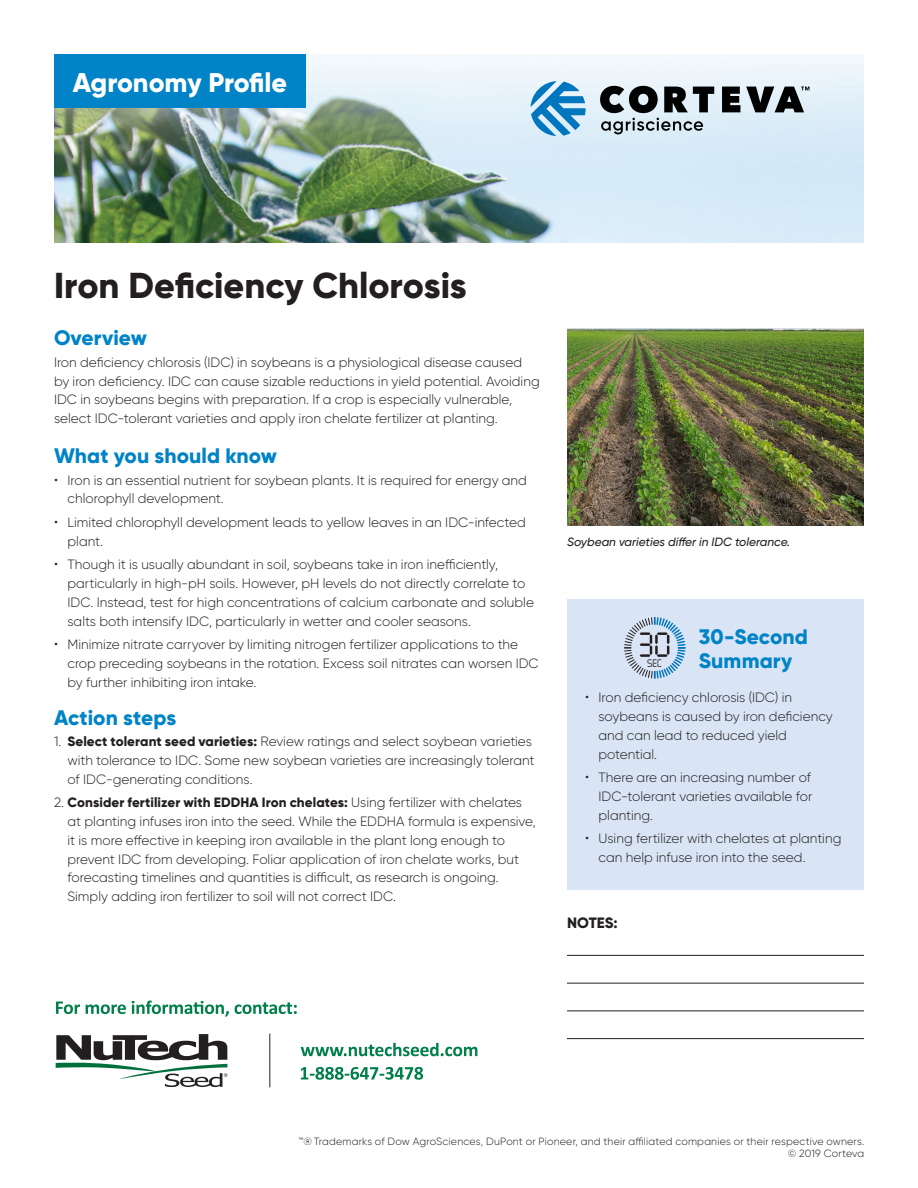
<style>
.page{position:relative;width:918px;height:1188px;background:#fff}
.page>*{position:absolute;margin:0;border:0;box-sizing:border-box;transform-origin:0 0}
.t1{font:800 36px "Gilroy";color:#231f20}
.t2{font:800 27px "Gilroy";letter-spacing:-.01em;color:#fff}
.t3{font:800 21px/24px "Gilroy";letter-spacing:.005em;color:#0183c7}
.t4{font:800 15px "Gilroy";color:#231f20}
.t5{font:300 13.5px/18.8px "Gilroy";color:#231f20}
.t6{font:italic 500 12px "Gilroy";color:#231f20}
.t7{font:300 10.5px/12px "Gilroy";letter-spacing:.02em;color:#231f20;text-align:right}
.t8{font:9.6px "Digital ICG";color:#231f20}
.s1{font-size:14.25px}
.s2{font-weight:800}
</style>
<div class="page">
<hr style="left:567px;top:955px;width:297px;height:1px;background:#231f20">
<hr style="left:567px;top:983px;width:297px;height:1px;background:#231f20">
<hr style="left:567px;top:1010px;width:297px;height:1px;background:#231f20">
<hr style="left:567px;top:1038px;width:297px;height:1px;background:#231f20">
<div style="left:567px;top:599px;width:297px;height:290px;background:#d9e5f4"></div>
<svg style="left:624px;top:617px;width:62px;height:62px"></svg>
<img style="left:567px;top:328px;width:297px;height:198px">
<svg style="left:301px;top:1043px;width:176px;height:13px"></svg>
<svg style="left:301px;top:1067px;width:122px;height:13px"></svg>
<svg style="left:56px;top:1001px;width:241px;height:16px"></svg>
<hr style="left:269px;top:1034px;width:1px;height:53px;background:#231f20">
<svg style="left:56px;top:1034px;width:171px;height:53px"></svg>
<img style="left:54px;top:54px;width:810px;height:189px">
<div style="left:54px;top:54px;width:252px;height:54px;background:#0183c7"></div>
<svg style="left:531px;top:81px;width:55px;height:55px;background:#70b2db"></svg>
<svg style="left:722px;top:87px;width:18px;height:25px"></svg>
<svg style="left:746px;top:87px;width:63px;height:25px;background:#676d71"></svg>
<svg style="left:600px;top:86px;width:114px;height:48px;background:#879096"></svg>
<h2 class="t2" style="left:73px;top:65px;width:216px">Agronomy Profile</h2>
<h1 class="t1" style="left:54px;top:263px;width:414px">Iron Deficiency Chlorosis</h1>
<h3 class="t3" style="left:54px;top:326px;width:94px">Overview</h3>
<p class="t5" style="left:54px;top:353px;width:487px">Iron deficiency chlorosis (IDC) in soybeans is a physiological disease caused by iron deficiency. IDC can cause sizable reductions in yield potential. Avoiding IDC in soybeans begins with preparation. If a crop is especially vulnerable, select IDC-tolerant varieties and apply iron chelate fertilizer at planting.</p>
<h3 class="t3" style="left:54px;top:443px;width:225px">What you should know</h3>
<p class="t5" style="left:68px;top:470px;width:461px;text-indent:-14px"><span class="s1">•</span> Iron is an essential nutrient for soybean plants. It is required for energy and chlorophyll development.</p>
<p class="t5" style="left:68px;top:513px;width:460px;text-indent:-14px"><span class="s1">•</span> Limited chlorophyll development leads to yellow leaves in an IDC-infected plant.</p>
<p class="t5" style="left:68px;top:555px;width:468px;text-indent:-14px"><span class="s1">•</span> Though it is usually abundant in soil, soybeans take in iron inefficiently, particularly in high-pH soils. However, pH levels do not directly correlate to IDC. Instead, test for high concentrations of calcium carbonate and soluble salts both intensify IDC, particularly in wetter and cooler seasons.</p>
<p class="t5" style="left:68px;top:635px;width:473px;text-indent:-14px"><span class="s1">•</span> Minimize nitrate carryover by limiting nitrogen fertilizer applications to the crop preceding soybeans in the rotation. Excess soil nitrates can worsen IDC by further inhibiting iron intake.</p>
<h3 class="t3" style="left:54px;top:705px;width:124px">Action steps</h3>
<p class="t5" style="left:68px;top:732px;width:469px;text-indent:-14px">1. <span class="s2">Select tolerant seed varieties:</span> Review ratings and select soybean varieties with tolerance to IDC. Some new soybean varieties are increasingly tolerant of IDC-generating conditions.</p>
<p class="t5" style="left:68px;top:793px;width:470px;text-indent:-14px">2. <span class="s2">Consider fertilizer with EDDHA Iron chelates:</span> Using fertilizer with chelates at planting infuses iron into the seed. While the EDDHA formula is expensive, it is more effective in keeping iron available in the plant long enough to prevent IDC from developing. Foliar application of iron chelate works, but forecasting timelines and quantities is difficult, as research is ongoing.<br>Simply adding iron fertilizer to soil will not correct IDC.</p>
<p class="t6" style="left:567px;top:534px;width:225px">Soybean varieties differ in IDC tolerance.</p>
<p class="t8" style="left:647px;top:657px;width:17px">SEC</p>
<h3 class="t3" style="left:699px;top:625px;width:111px">30-Second<br>Summary</h3>
<p class="t5" style="left:598px;top:688px;width:236px;text-indent:-14px"><span class="s1">•</span> Iron deficiency chlorosis (IDC) in soybeans is caused by iron deficiency and can lead to reduced yield potential.</p>
<p class="t5" style="left:598px;top:768px;width:215px;text-align:justify;text-indent:-14px"><span class="s1">•</span> There are an increasing number of IDC-tolerant varieties available for planting.</p>
<p class="t5" style="left:598px;top:829px;width:244px;text-indent:-14px"><span class="s1">•</span> Using fertilizer with chelates at planting can help infuse iron into the seed.</p>
<p class="t4" style="left:567px;top:913px;width:52px">NOTES:</p>
<p class="t7" style="left:298px;top:1135px;width:567px">™® Trademarks of Dow AgroSciences, DuPont or Pioneer, and their affiliated companies or their respective owners. © 2019 Corteva</p>
</div>
